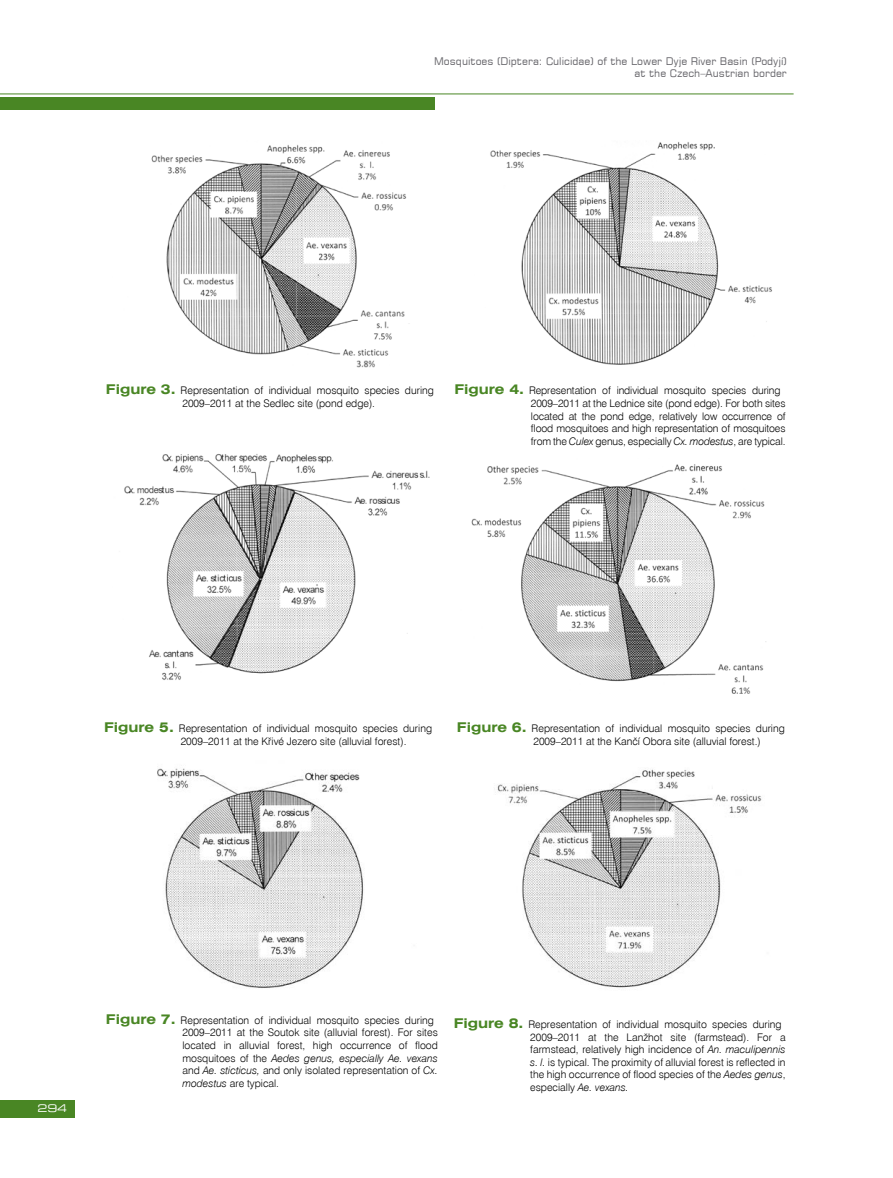
<style>
.page{position:relative;width:893px;height:1178px;background:#fff}
.page>*{position:absolute;margin:0;border:0;box-sizing:border-box;transform-origin:0 0}
.t1{font:10.5px/12.6px "Swis 721 Lt EU";color:#000}
.t2{font:10.5px/12.6px "Square 721 EU";color:#68676c;text-align:right}
.t3{font:10.5px "Square 721 Ex EU";color:#fff}
.s1{font-family:"Swis 721 Ex EU";font-weight:700;font-size:13.5px;color:#498624}
.s2{font-style:italic}
</style>
<div class="page">
<div style="left:0;top:97px;width:435px;height:12px;background:#498624"></div>
<div style="left:0;top:1100px;width:75px;height:17px;background:#498624"></div>
<hr style="left:0;top:94px;width:794px;height:1px;background:#498624">
<img style="left:151px;top:145px;width:259px;height:223px">
<img style="left:490px;top:142px;width:282px;height:223px">
<img style="left:124px;top:454px;width:305px;height:226px">
<img style="left:471px;top:464px;width:295px;height:230px">
<img style="left:157px;top:768px;width:207px;height:220px">
<img style="left:497px;top:769px;width:265px;height:219px">
<p class="t2" style="left:434px;top:54px;width:354px">Mosquitoes (Diptera: Culicidae) of the Lower Dyje River Basin (Podyjí) at the Czech–Austrian border</p>
<p class="t1" style="left:182px;top:385px;width:253px;text-indent:-77px"><span class="s1">Figure 3.</span> Representation of individual mosquito species during<br>2009–2011 at the Sedlec site (pond edge).</p>
<p class="t1" style="left:531px;top:385px;width:256px;text-indent:-77px"><span class="s1">Figure 4.</span> Representation of individual mosquito species during 2009–2011 at the Lednice site (pond edge). For both sites located at the pond edge, relatively low occurrence of flood mosquitoes and high representation of mosquitoes from the <span class="s2">Culex</span> genus, especially <span class="s2">Cx. modestus</span>, are typical.</p>
<p class="t1" style="left:181px;top:722px;width:253px;text-indent:-77px"><span class="s1">Figure 5.</span> Representation of individual mosquito species during<br>2009–2011 at the Křivé Jezero site (alluvial forest).</p>
<p class="t1" style="left:533px;top:722px;width:253px;text-indent:-77px"><span class="s1">Figure 6.</span> Representation of individual mosquito species during<br>2009–2011 at the Kančí Obora site (alluvial forest.)</p>
<p class="t3" style="left:37px;top:1102px;width:31px">294</p>
<p class="t1" style="left:182px;top:1014px;width:257px;text-indent:-77px"><span class="s1">Figure 7.</span> Representation of individual mosquito species during 2009–2011 at the Soutok site (alluvial forest). For sites located in alluvial forest, high occurrence of flood mosquitoes of the <span class="s2">Aedes genus, especially Ae. vexans </span>and <span class="s2">Ae. sticticus,</span> and only isolated representation of <span class="s2">Cx. modestus</span> are typical.</p>
<p class="t1" style="left:530px;top:1018px;width:257px;text-indent:-77px"><span class="s1">Figure 8.</span> Representation of individual mosquito species during 2009–2011 at the Lanžhot site (farmstead). For a farmstead, relatively high incidence of <span class="s2">An. maculipennis s. l.</span> is typical. The proximity of alluvial forest is reflected in the high occurrence of flood species of the <span class="s2">Aedes genus</span>, especially <span class="s2">Ae. vexans.</span></p>
</div>
